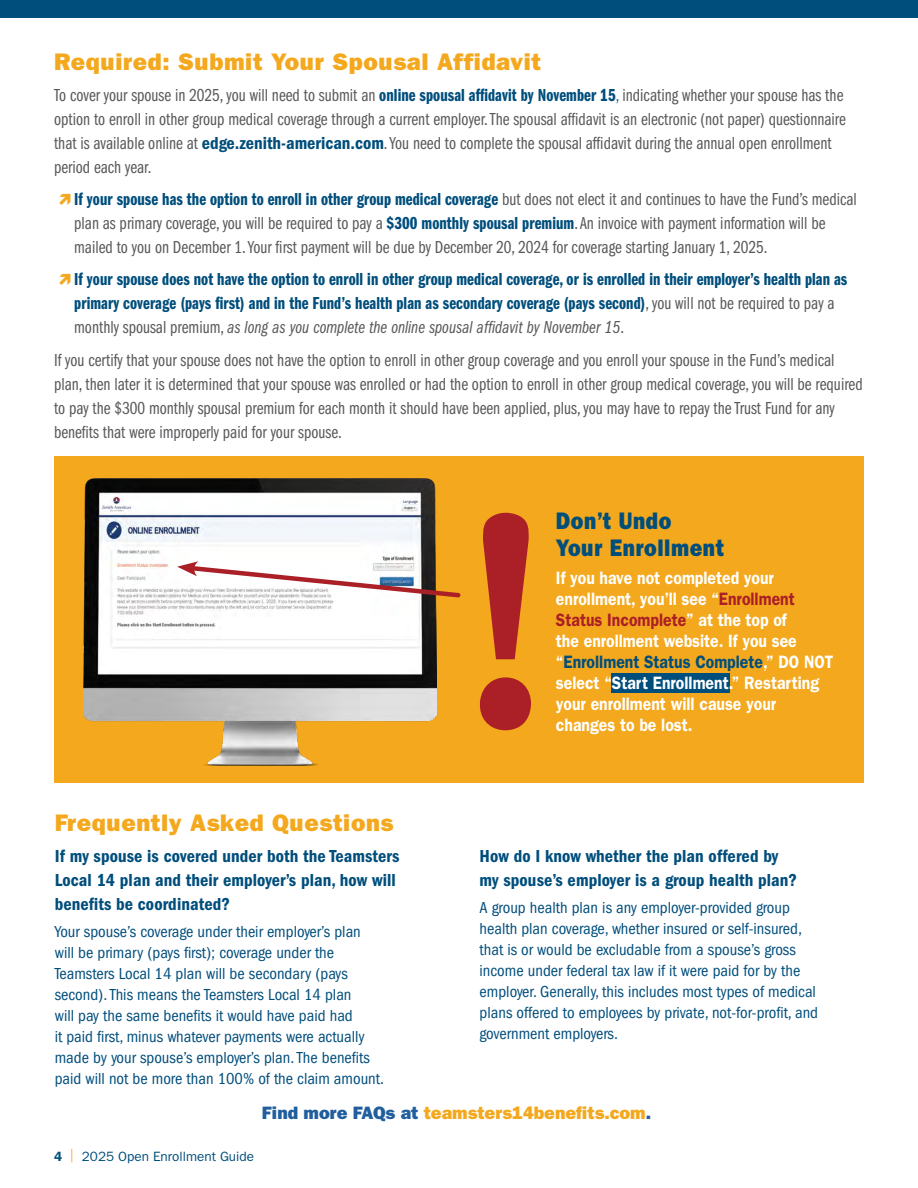
<style>
.page{position:relative;width:918px;height:1188px;background:#fff}
.page>*{position:absolute;margin:0;border:0;box-sizing:border-box;transform-origin:0 0}
.t1{font:24px "ITC Franklin Gothic Std Hvy";letter-spacing:.025em;color:#f4a81d}
.t2{font:24px/27px "ITC Franklin Gothic Std Hvy";letter-spacing:.025em;color:#004e7c;scale:.88 1}
.body_text{font:18px/24px "ITC Franklin Gothic Std Bk Cp";color:#58595b}
.t3{font:18px/24px "ITC Franklin Gothic Std Dm Cp";letter-spacing:.005em;color:#004e7c}
.body_text-2{font:600 18px/21px "ITC Franklin Gothic Std";color:#fff;scale:.88 1}
.body_text-3{font:18px/24px "ITC Franklin Gothic Std Dm Cd";letter-spacing:.005em;color:#004e7c}
.t4{font:18px "ITC Franklin Gothic Std Hvy";color:#f4a81d}
.body_text-4{font:condensed 16.5px/21px "ITC Franklin Gothic Std";color:#004e7c}
.t5{font:13.5px "ITC Franklin Gothic Std";color:#004e7c}
.s1{font-family:"ITC Franklin Gothic Std Dm Cp";color:#004e7c}
.s2{color:#42648e}
.s3{font-family:"ITC Franklin Gothic Std Dm Cd";color:#004e7c}
.s4{font-family:"ITC Franklin Gothic Std Bk Cp";color:#58595b}
.s5{font-family:"ITC Franklin Gothic Std Bk Cp It";color:#58595b}
.s6{color:#ab1f26}
.s7{color:#004e7c}
.s8{color:#215e9e}
.s9{color:#fff}
.s10{font-weight:600}
</style>
<div class="page">
<div style="left:54px;top:456px;width:810px;height:327px;background:#f4a81d"></div>
<img style="left:83px;top:478px;width:354px;height:287px">
<svg style="left:177px;top:561px;width:284px;height:39px;background:#dfcac1"></svg>
<svg style="left:480px;top:513px;width:51px;height:217px"></svg>
<div style="left:611px;top:673px;width:119px;height:19px;background:#004e7c"></div>
<div style="left:0;top:0;width:918px;height:18px;background:#004e7c"></div>
<h2 class="t1" style="left:54px;top:48px;width:489px">Required: Submit Your Spousal Affidavit</h2>
<p class="body_text" style="left:54px;top:84px;width:793px">To cover your spouse in 2025, you will need to submit an <span class="s1">online spousal affidavit by November 15</span><span class="s2">,</span> indicating whether your spouse has the option to enroll in other group medical coverage through a current employer. The spousal affidavit is an electronic (not paper) questionnaire that is available online at <span class="s3">edge.zenith-american.com</span>. You need to complete the spousal affidavit during the annual open enrollment period each year.</p>
<p class="body_text" style="left:74px;top:188px;width:784px"><span class="s1">If your spouse has the option to enroll in other group medical coverage</span> but does not elect it and continues to have the Fund’s medical plan as primary coverage, you will be required to pay a <span class="s1">$300 monthly spousal premium</span>. An invoice with payment information will be mailed to you on December 1. Your first payment will be due by December 20, 2024 for coverage starting January 1, 2025.</p>
<p class="t3" style="left:74px;top:268px;width:775px">If your spouse does not have the option to enroll in other group medical coverage, or is enrolled in their employer’s health plan as primary coverage (pays first) and in the Fund’s health plan as secondary coverage (pays second)<span class="s4">, you will not be required to pay a monthly spousal premium,</span> <span class="s5">as long as you complete the online spousal affidavit by November 15</span><span class="s4">.</span></p>
<p class="body_text" style="left:54px;top:348px;width:810px">If you certify that your spouse does not have the option to enroll in other group coverage and you enroll your spouse in the Fund’s medical plan, then later it is determined that your spouse was enrolled or had the option to enroll in other group medical coverage, you will be required to pay the $300 monthly spousal premium for each month it should have been applied, plus, you may have to repay the Trust Fund for any benefits that were improperly paid for your spouse.</p>
<h2 class="t1" style="left:55px;top:809px;width:340px">Frequently Asked Questions</h2>
<p class="body_text-3" style="left:55px;top:844px;width:346px">If my spouse is covered under both the Teamsters<br>Local 14 plan and their employer’s plan, how will benefits be coordinated?</p>
<p class="body_text-4" style="left:55px;top:922px;width:331px">Your spouse’s coverage under their employer’s plan will be primary (pays first); coverage under the Teamsters Local 14 plan will be secondary (pays second). This means the Teamsters Local 14 plan<br>will pay the same benefits it would have paid had<br>it paid first, minus whatever payments were actually made by your spouse’s employer’s plan. The benefits paid will not be more than 100% of the claim amount.</p>
<h2 class="t2" style="left:556px;top:508px;width:193px">Don’t Undo<br>Your Enrollment</h2>
<p class="body_text-2" style="left:556px;top:567px;width:317px">If you have not completed your enrollment, you’ll see “<span class="s6">Enrollment<br>Status Incomplete</span>” at the top of<br>the enrollment website. If you see “<span class="s7">Enrollment Status Complete</span>,” DO NOT select “Start Enrollment.” Restarting your enrollment will cause your changes to be lost.</p>
<p class="body_text-3" style="left:480px;top:844px;width:319px">How do I know whether the plan offered by my spouse’s employer is a group health plan?</p>
<p class="body_text-4" style="left:480px;top:898px;width:340px">A group health plan is any employer-provided group health plan coverage, whether insured or self-insured, that is or would be excludable from a spouse’s gross income under federal tax law if it were paid for by the employer. Generally, this includes most types of medical plans offered to employees by private, not-for-profit, and government employers.</p>
<p class="t4" style="left:262px;top:1102px;width:397px"><span class="s8">Find more FAQs at</span> teamsters14benefits.com<span class="s8">.</span><span class="s9">!</span></p>
<p class="t5" style="left:54px;top:1148px;width:202px"><span class="s10">4</span> <sup>|</sup> 2025 Open Enrollment Guide</p>
</div>
